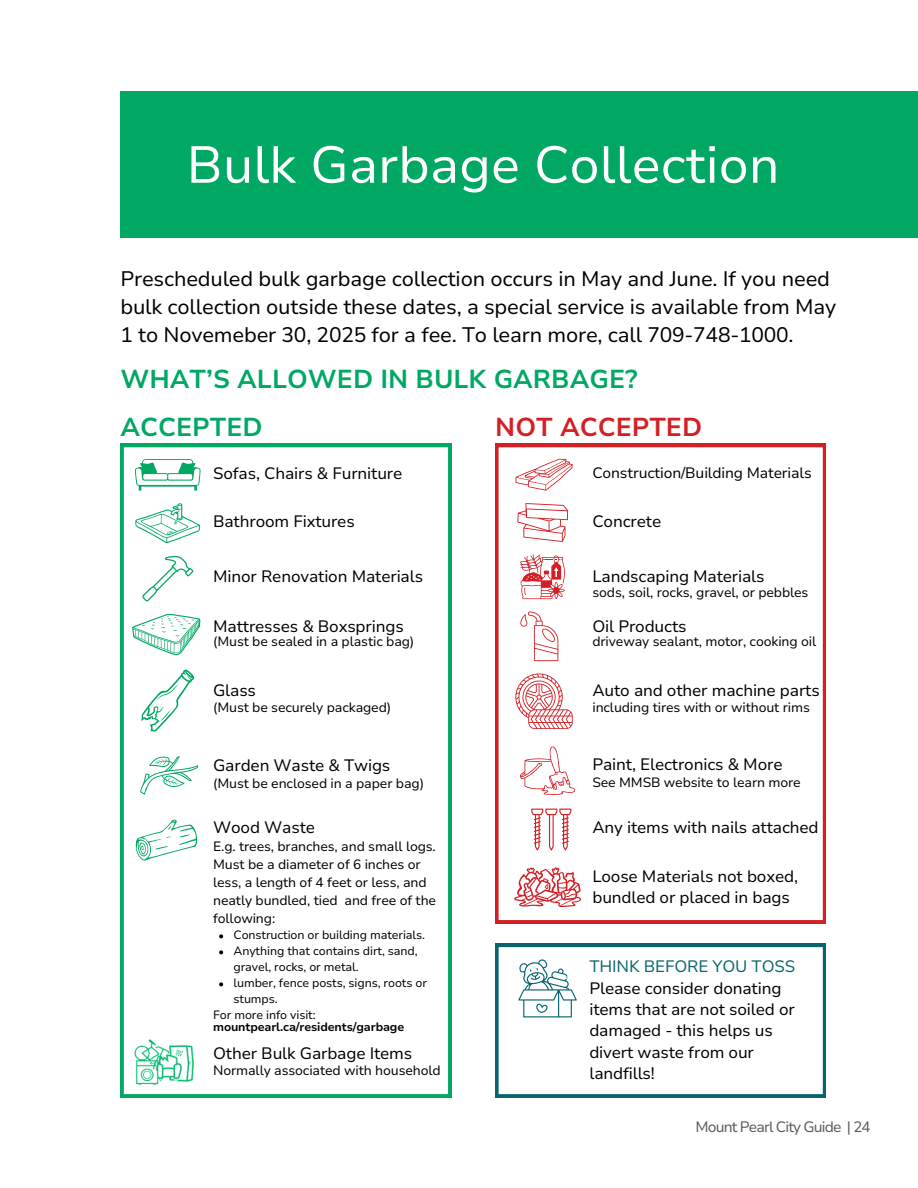
<style>
.page{position:relative;width:918px;height:1188px;background:#fff}
.page>*{position:absolute;margin:0;border:0;box-sizing:border-box;transform-origin:0 0}
.t1{font:51.75px "Nunito Sans 10 pt";color:#fff}
.t2{font:700 25.8px "Nunito Sans 10 pt";color:#00a863}
.t3{font:700 25.8px "Nunito Sans 10 pt";color:#d32027}
.t4{font:21px/28.2px "Nunito Sans 10 pt";letter-spacing:-.01em;color:#000}
.t5{font:16.5px/21.3px "Nunito Sans 10 pt";letter-spacing:-.01em;color:#000}
.t6{font:16.5px "Nunito Sans 10 pt";letter-spacing:-.01em;color:#08656d}
.t7{font:15px "Nunito Sans 10 pt";letter-spacing:-.01em;color:#000}
.t8{font:15px "Nunito Sans 10 pt";letter-spacing:-.055em;color:#59595c}
.t9{font:13.5px/18px "Nunito Sans 10 pt";letter-spacing:-.01em;color:#000}
.t10{font:12px/16px "Nunito Sans 10 pt";letter-spacing:-.01em;color:#000}
.t11{font:700 12px/12px "Nunito Sans 10 pt";letter-spacing:-.01em;color:#000}
.s1{font-weight:400}
</style>
<div class="page">
<div style="left:120px;top:92px;width:798px;height:146px;background:#00a863"></div>
<svg style="left:120px;top:444px;width:331px;height:653px"></svg>
<svg style="left:495px;top:444px;width:331px;height:479px"></svg>
<svg style="left:135px;top:459px;width:65px;height:31px"></svg>
<svg style="left:135px;top:503px;width:65px;height:40px"></svg>
<svg style="left:142px;top:556px;width:52px;height:45px"></svg>
<svg style="left:132px;top:614px;width:69px;height:41px"></svg>
<svg style="left:141px;top:668px;width:53px;height:64px"></svg>
<svg style="left:136px;top:819px;width:61px;height:42px"></svg>
<svg style="left:140px;top:756px;width:58px;height:39px"></svg>
<img style="left:133px;top:1038px;width:64px;height:48px">
<svg style="left:495px;top:944px;width:331px;height:153px"></svg>
<svg style="left:518px;top:959px;width:59px;height:58px"></svg>
<svg style="left:517px;top:503px;width:51px;height:39px"></svg>
<svg style="left:515px;top:674px;width:58px;height:55px"></svg>
<svg style="left:515px;top:459px;width:58px;height:31px"></svg>
<svg style="left:520px;top:554px;width:45px;height:45px"></svg>
<svg style="left:520px;top:612px;width:38px;height:49px"></svg>
<svg style="left:514px;top:809px;width:67px;height:98px"></svg>
<svg style="left:520px;top:747px;width:55px;height:48px"></svg>
<svg style="left:219px;top:934px;width:4px;height:4px"></svg>
<svg style="left:219px;top:950px;width:4px;height:4px"></svg>
<svg style="left:219px;top:982px;width:4px;height:4px"></svg>
<h3 class="t1" style="left:187px;top:130px;width:595px">Bulk Garbage Collection</h3>
<h2 class="t4" style="left:120px;top:265px;width:717px">Prescheduled bulk garbage collection occurs in May and June. If you need bulk collection outside these dates, a special service is available from May<br>1 to Novemeber 30, 2025 for a fee. To learn more, call 709-748-1000.</h2>
<h2 class="t2" style="left:120px;top:362px;width:519px">WHAT’S ALLOWED IN BULK GARBAGE?</h2>
<p class="t2" style="left:120px;top:410px;width:144px">ACCEPTED</p>
<p class="t3" style="left:495px;top:410px;width:208px">NOT ACCEPTED</p>
<p class="t5" style="left:213px;top:463px;width:191px">Sofas, Chairs &amp; Furniture</p>
<p class="t5" style="left:213px;top:511px;width:143px">Bathroom Fixtures</p>
<p class="t7" style="left:592px;top:462px;width:221px">Construction/Building Materials</p>
<h6 class="t5" style="left:592px;top:511px;width:70px">Concrete</h6>
<p class="t5" style="left:213px;top:566px;width:211px">Minor Renovation Materials</p>
<h5 class="t5" style="left:213px;top:616px;width:192px">Mattresses &amp; Boxsprings</h5>
<p class="t9" style="left:213px;top:632px;width:203px">(Must be sealed in a plastic bag)</p>
<h5 class="t5" style="left:213px;top:679px;width:44px">Glass</h5>
<h6 class="t9" style="left:213px;top:699px;width:180px">(Must be securely packaged)</h6>
<p class="t5" style="left:213px;top:755px;width:179px">Garden Waste &amp; Twigs</p>
<p class="t9" style="left:213px;top:775px;width:212px">(Must be enclosed in a paper bag)</p>
<p class="t5" style="left:213px;top:817px;width:103px">Wood Waste</p>
<h5 class="t9" style="left:213px;top:838px;width:225px">E.g. trees, branches, and small logs.<br>Must be a diameter of 6 inches or less, a length of 4 feet or less, and neatly bundled, tied and free of the following:</h5>
<h5 class="t10" style="left:234px;top:927px;width:193px">Construction or building materials.</h5>
<h5 class="t10" style="left:234px;top:943px;width:186px">Anything that contains dirt, sand, gravel, rocks, or metal.</h5>
<h5 class="t10" style="left:234px;top:975px;width:195px">lumber, fence posts, signs, roots or stumps.</h5>
<h5 class="t11" style="left:213px;top:1009px;width:193px"><span class="s1">For more info visit: </span>mountpearl.ca/residents/garbage</h5>
<h1 class="t5" style="left:213px;top:1043px;width:201px">Other Bulk Garbage Items</h1>
<p class="t9" style="left:213px;top:1061px;width:229px">Normally associated with household</p>
<p class="t5" style="left:592px;top:566px;width:174px">Landscaping Materials</p>
<p class="t9" style="left:592px;top:583px;width:218px">sods, soil, rocks, gravel, or pebbles</p>
<h6 class="t5" style="left:592px;top:616px;width:96px">Oil Products</h6>
<p class="t9" style="left:592px;top:632px;width:225px">driveway sealant, motor, cooking oil</p>
<h2 class="t5" style="left:592px;top:679px;width:229px">Auto and other machine parts</h2>
<p class="t9" style="left:592px;top:699px;width:219px">including tires with or without rims</p>
<p class="t5" style="left:592px;top:754px;width:192px">Paint, Electronics &amp; More</p>
<h6 class="t9" style="left:592px;top:773px;width:210px">See MMSB website to learn more</h6>
<h6 class="t5" style="left:592px;top:817px;width:228px">Any items with nails attached</h6>
<p class="t5" style="left:592px;top:866px;width:207px">Loose Materials not boxed, bundled or placed in bags</p>
<h6 class="t6" style="left:589px;top:956px;width:207px">THINK BEFORE YOU TOSS</h6>
<h5 class="t5" style="left:589px;top:978px;width:207px">Please consider donating items that are not soiled or damaged - this helps us divert waste from our landfills!</h5>
<p class="t8" style="left:696px;top:1117px;width:177px">Mount Pearl City Guide | 24</p>
</div>
